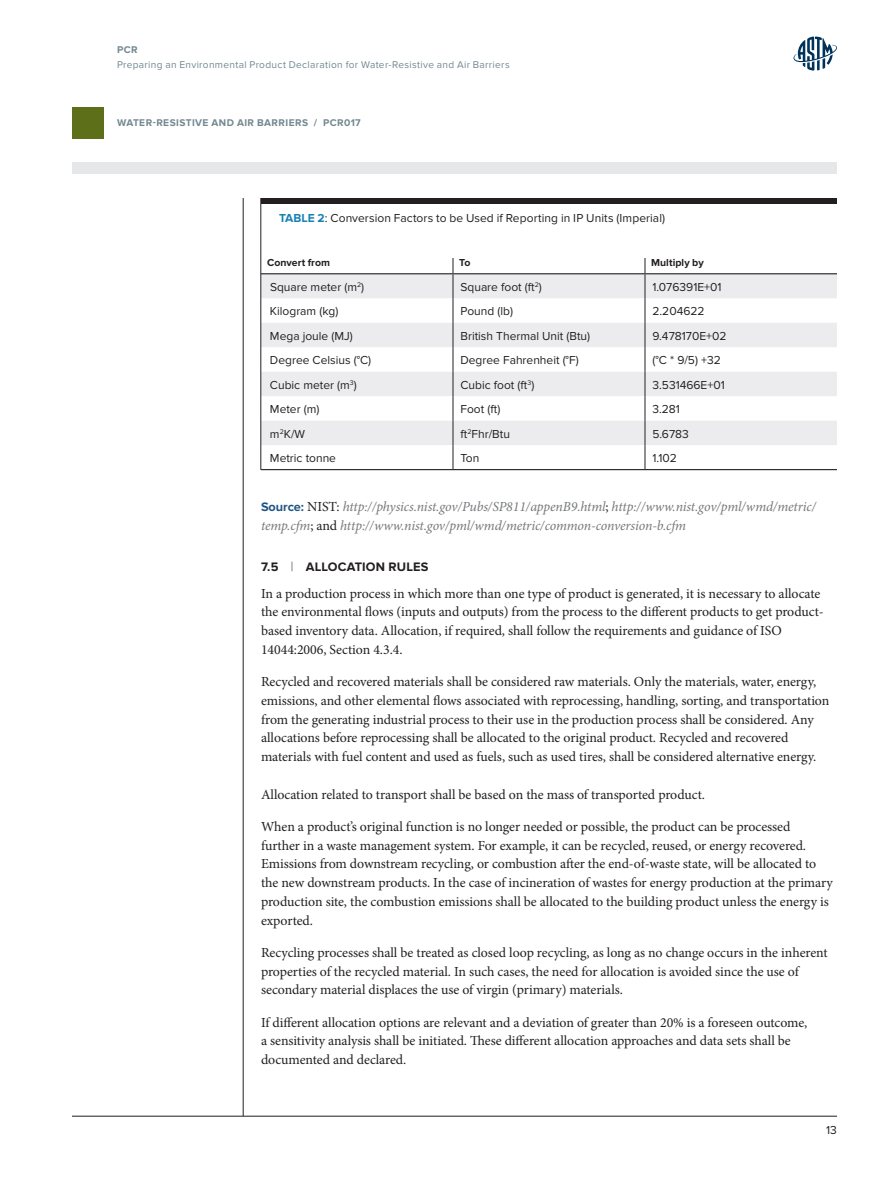
<style>
.page{position:relative;width:891px;height:1188px;background:#fff}
.page>*{position:absolute;margin:0;border:0;box-sizing:border-box;transform-origin:0 0}
.t1{font:13.8px/18.8px "Minion Pro";letter-spacing:-.005em;color:#231f20}
.t2{font:italic 13.8px/18.8px "Minion Pro";letter-spacing:-.01em;color:#76787b}
.t3{font:700 12.75px "Proxima Nova";letter-spacing:.015em;color:#231f20}
.t4{font:12px "Proxima Nova";color:#231f20}
.t5{font:700 10.5px "Proxima Nova";letter-spacing:.005em;color:#231f20}
.t6{font:10.2px "Proxima Nova";letter-spacing:.03em;color:#738890}
.t7{font:700 10.2px "Proxima Nova";letter-spacing:.045em;color:#738890}
.s1{font-weight:700;color:#1881b4}
.s2{font-family:"Proxima Nova";font-weight:700;font-style:normal;font-size:12.75px;color:#205583}
.s3{font-style:normal;color:#231f20}
.s4{font-weight:400;font-size:13.5px}
</style>
<div class="page">
<hr style="left:243px;top:198px;width:1px;height:918px;background:#231f20">
<div style="left:72px;top:162px;width:765px;height:12px;background:#e5e7e9"></div>
<hr style="left:72px;top:1116px;width:765px;height:1px;background:#231f20">
<div style="left:72px;top:107px;width:32px;height:32px;background:#5d6f19"></div>
<svg style="left:794px;top:37px;width:43px;height:34px"></svg>
<div style="left:261px;top:198px;width:576px;height:6px;background:#231f20"></div>
<svg style="left:262px;top:274px;width:575px;height:171px;fill:#ececee"></svg>
<svg style="left:453px;top:258px;width:1px;height:211px"></svg>
<svg style="left:645px;top:258px;width:1px;height:211px"></svg>
<hr style="left:261px;top:273px;width:192px;height:1px;background:#231f20">
<hr style="left:453px;top:273px;width:192px;height:1px;background:#231f20">
<hr style="left:645px;top:273px;width:192px;height:1px;background:#231f20">
<hr style="left:261px;top:469px;width:192px;height:1px;background:#231f20">
<hr style="left:453px;top:469px;width:192px;height:1px;background:#231f20">
<hr style="left:645px;top:469px;width:192px;height:1px;background:#231f20">
<hr style="left:261px;top:198px;width:1px;height:272px;background:#231f20">
<p class="t7" style="left:117px;top:44px;width:22px">PCR</p>
<p class="t6" style="left:117px;top:59px;width:394px">Preparing an Environmental Product Declaration for Water-Resistive and Air Barriers</p>
<p class="t7" style="left:117px;top:117px;width:245px">WATER-RESISTIVE AND AIR BARRIERS / PCR017</p>
<p class="t4" style="left:279px;top:211px;width:388px"><span class="s1">TABLE 2</span>: Conversion Factors to be Used if Reporting in IP Units (Imperial)</p>
<p class="t5" style="left:267px;top:257px;width:65px">Convert from</p>
<p class="t5" style="left:459px;top:257px;width:13px">To</p>
<p class="t5" style="left:651px;top:257px;width:54px">Multiply by</p>
<p class="t4" style="left:270px;top:280px;width:96px">Square meter (m<sup>2</sup>)</p>
<p class="t4" style="left:460px;top:280px;width:83px">Square foot (ft<sup>2</sup>)</p>
<p class="t4" style="left:652px;top:280px;width:71px">1.076391E+01</p>
<p class="t4" style="left:270px;top:304px;width:70px">Kilogram (kg)</p>
<p class="t4" style="left:460px;top:304px;width:54px">Pound (lb)</p>
<p class="t4" style="left:652px;top:304px;width:54px">2.204622</p>
<p class="t4" style="left:270px;top:329px;width:84px">Mega joule (MJ)</p>
<p class="t4" style="left:460px;top:329px;width:131px">British Thermal Unit (Btu)</p>
<p class="t4" style="left:652px;top:329px;width:76px">9.478170E+02</p>
<p class="t4" style="left:270px;top:353px;width:103px">Degree Celsius (°C)</p>
<p class="t4" style="left:460px;top:353px;width:120px">Degree Fahrenheit (°F)</p>
<p class="t4" style="left:652px;top:353px;width:70px">(°C * 9/5) +32</p>
<p class="t4" style="left:270px;top:378px;width:88px">Cubic meter (m<sup>3</sup>)</p>
<p class="t4" style="left:460px;top:378px;width:75px">Cubic foot (ft<sup>3</sup>)</p>
<p class="t4" style="left:652px;top:378px;width:74px">3.531466E+01</p>
<p class="t4" style="left:270px;top:402px;width:51px">Meter (m)</p>
<p class="t4" style="left:460px;top:402px;width:41px">Foot (ft)</p>
<p class="t4" style="left:652px;top:402px;width:29px">3.281</p>
<p class="t4" style="left:270px;top:427px;width:37px">m<sup>2</sup>K/W</p>
<p class="t4" style="left:460px;top:427px;width:51px">ft<sup>2</sup>Fhr/Btu</p>
<p class="t4" style="left:652px;top:427px;width:38px">5.6783</p>
<p class="t4" style="left:270px;top:451px;width:68px">Metric tonne</p>
<p class="t4" style="left:460px;top:451px;width:20px">Ton</p>
<p class="t4" style="left:652px;top:451px;width:26px">1.102</p>
<p class="t2" style="left:261px;top:498px;width:557px"><span class="s2">Source:</span> <span class="s3">NIST:</span> http://physics.nist.gov/Pubs/SP811/appenB9.html<span class="s3">;</span> http://www.nist.gov/pml/wmd/metric/ temp.cfm<span class="s3">; and</span> http://www.nist.gov/pml/wmd/metric/common-conversion-b.cfm</p>
<p class="t3" style="left:261px;top:560px;width:169px">7.5 <span class="s4">|</span> ALLOCATION RULES</p>
<p class="t1" style="left:261px;top:584px;width:564px">In a production process in which more than one type of product is generated, it is necessary to allocate the environmental flows (inputs and outputs) from the process to the different products to get product&shy;based inventory data. Allocation, if required, shall follow the requirements and guidance of ISO 14044:2006, Section 4.3.4.</p>
<p class="t1" style="left:261px;top:672px;width:570px">Recycled and recovered materials shall be considered raw materials. Only the materials, water, energy, emissions, and other elemental flows associated with reprocessing, handling, sorting, and transportation from the generating industrial process to their use in the production process shall be considered. Any allocations before reprocessing shall be allocated to the original product. Recycled and recovered materials with fuel content and used as fuels, such as used tires, shall be considered alternative energy.</p>
<p class="t1" style="left:261px;top:785px;width:446px">Allocation related to transport shall be based on the mass of transported product.</p>
<p class="t1" style="left:261px;top:817px;width:573px">When a product’s original function is no longer needed or possible, the product can be processed further in a waste management system. For example, it can be recycled, reused, or energy recovered.<br>Emissions from downstream recycling, or combustion after the end-of-waste state, will be allocated to the new downstream products. In the case of incineration of wastes for energy production at the primary production site, the combustion emissions shall be allocated to the building product unless the energy is exported.</p>
<p class="t1" style="left:261px;top:943px;width:568px">Recycling processes shall be treated as closed loop recycling, as long as no change occurs in the inherent properties of the recycled material. In such cases, the need for allocation is avoided since the use of secondary material displaces the use of virgin (primary) materials.</p>
<p class="t1" style="left:261px;top:1013px;width:548px">If different allocation options are relevant and a deviation of greater than 20% is a foreseen outcome, a sensitivity analysis shall be initiated. These different allocation approaches and data sets shall be documented and declared.</p>
<p class="t4" style="left:826px;top:1124px;width:12px">13</p>
</div>
